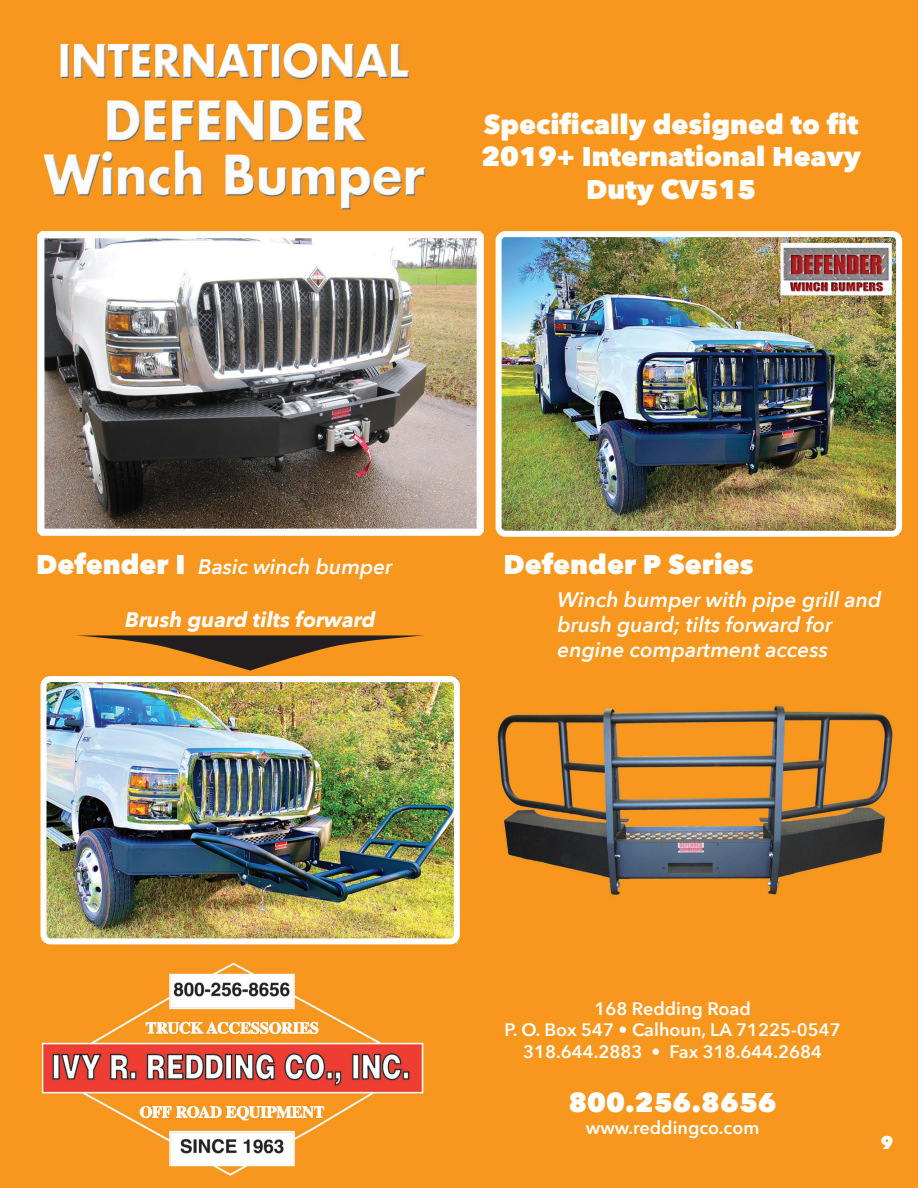
<style>
.page{position:relative;width:918px;height:1188px;background:#fff}
.page>*{position:absolute;margin:0;border:0;box-sizing:border-box;transform-origin:0 0}
.t1{font:800 27px/32.4px "Avenir Next";color:#fff;text-align:center}
.t2{font:italic 600 21px/25.2px "Avenir Next";color:#fff}
.t3{font:italic 700 21px "Avenir Next";color:#fff}
.t4{font:600 18px/21.6px "Avenir Next";color:#fff;text-align:center}
.t5{font:800 18px "Avenir Next";color:#fff}
.s1{font-weight:800;font-style:normal;font-size:27px}
</style>
<div class="page">
<img style="left:0;top:0;width:918px;height:1188px">
<svg style="left:75px;top:635px;width:350px;height:36px;background:#a86a1e"></svg>
<div style="left:496px;top:231px;width:406px;height:306px;border:6px solid #fff;border-radius:7px"></div>
<div style="left:40px;top:676px;width:420px;height:268px;border:6px solid #fff;border-radius:7px"></div>
<p class="t1" style="left:481px;top:108px;width:381px">Specifically designed to fit<br>2019+ International Heavy<br>Duty CV515</p>
<p class="t2" style="left:36px;top:554px;width:358px"><span class="s1">Defender I</span> Basic winch bumper</p>
<p class="t1" style="left:504px;top:549px;width:252px">Defender P Series</p>
<p class="t2" style="left:558px;top:586px;width:325px">Winch bumper with pipe grill and brush guard; tilts forward for engine compartment access</p>
<p class="t3" style="left:125px;top:602px;width:252px">Brush guard tilts forward</p>
<p class="t4" style="left:504px;top:997px;width:338px">168 Redding Road<br>P. O. Box 547 • Calhoun, LA 71225-0547<br>318.644.2883 • Fax 318.644.2684</p>
<p class="t1" style="left:568px;top:1086px;width:210px">800.256.8656</p>
<p class="t4" style="left:586px;top:1116px;width:175px">www.reddingco.com</p>
<p class="t5" style="left:881px;top:1131px;width:14px">9</p>
</div>
